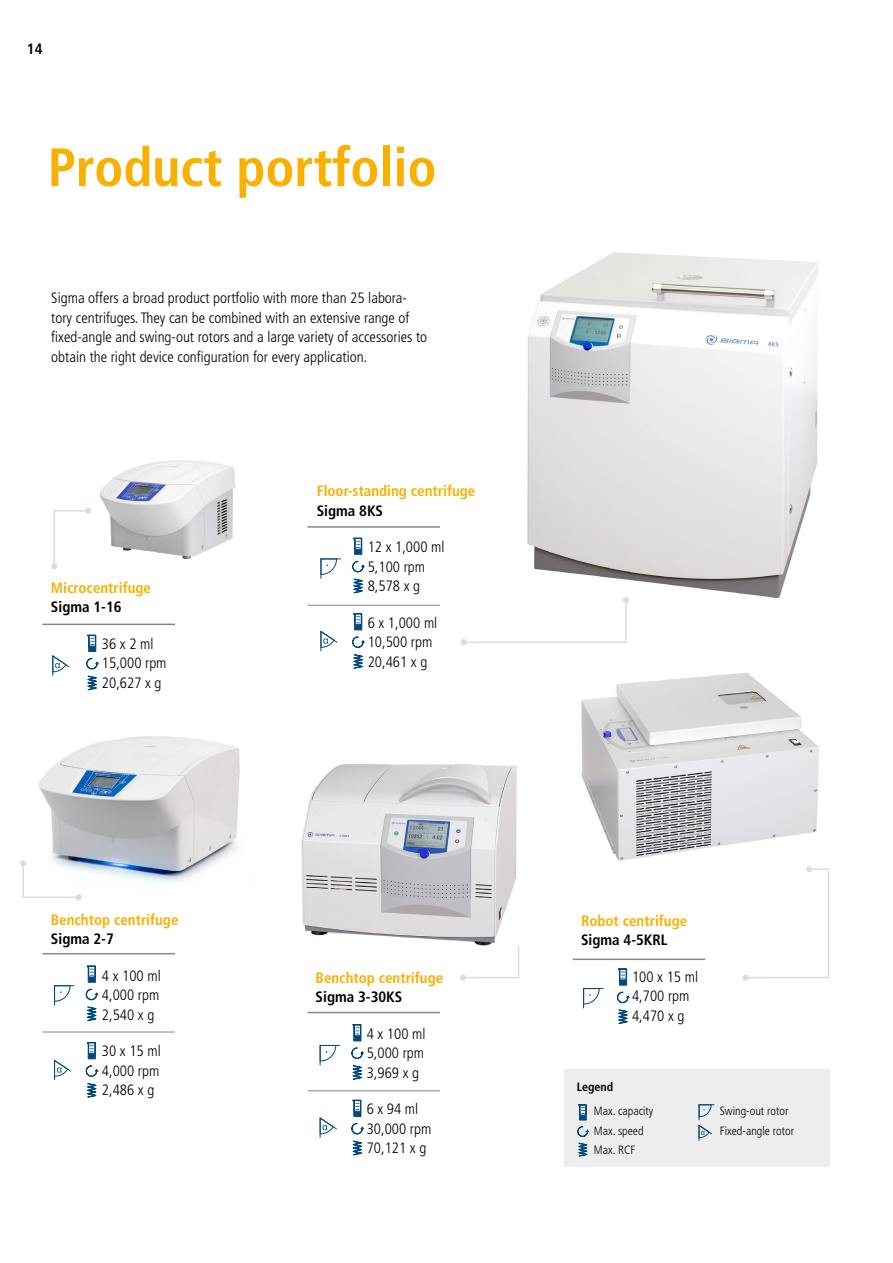
<style>
.page{position:relative;width:893px;height:1263px;background:#fff}
.page>*{position:absolute;margin:0;border:0;box-sizing:border-box;transform-origin:0 0}
.t1{font:700 condensed 54px "Frutiger LT Std";color:#f9b000}
.t2{font:300 condensed 15px/19.5px "Frutiger LT Std";color:#000}
.t3{font:700 condensed 15px "Frutiger LT Std";color:#f9b000}
.t4{font:700 condensed 15px "Frutiger LT Std";color:#000}
.t5{font:300 condensed 12px/19.5px "Frutiger LT Std";color:#000}
.t6{font:700 condensed 12px "Frutiger LT Std";color:#000}
</style>
<div class="page">
<div style="left:564px;top:1070px;width:265px;height:97px;background:#ededed"></div>
<img style="left:527px;top:252px;width:291px;height:346px">
<img style="left:99px;top:460px;width:137px;height:99px">
<img style="left:39px;top:736px;width:201px;height:146px">
<img style="left:581px;top:672px;width:238px;height:189px">
<svg style="left:51px;top:508px;width:40px;height:61px"></svg>
<svg style="left:461px;top:597px;width:168px;height:48px"></svg>
<svg style="left:743px;top:866px;width:86px;height:115px"></svg>
<svg style="left:460px;top:946px;width:60px;height:35px"></svg>
<svg style="left:20px;top:860px;width:62px;height:40px"></svg>
<svg style="left:578px;top:1104px;width:9px;height:16px"></svg>
<svg style="left:577px;top:1126px;width:12px;height:11px"></svg>
<svg style="left:578px;top:1143px;width:9px;height:13px"></svg>
<svg style="left:87px;top:634px;width:9px;height:18px"></svg>
<svg style="left:86px;top:658px;width:13px;height:32px"></svg>
<svg style="left:353px;top:537px;width:9px;height:18px"></svg>
<svg style="left:352px;top:561px;width:13px;height:32px"></svg>
<svg style="left:353px;top:613px;width:9px;height:17px"></svg>
<svg style="left:352px;top:636px;width:13px;height:12px"></svg>
<svg style="left:353px;top:654px;width:10px;height:15px"></svg>
<svg style="left:320px;top:631px;width:18px;height:20px"></svg>
<svg style="left:320px;top:558px;width:20px;height:20px"></svg>
<svg style="left:87px;top:965px;width:9px;height:17px"></svg>
<svg style="left:85px;top:988px;width:14px;height:12px"></svg>
<svg style="left:87px;top:1006px;width:10px;height:15px"></svg>
<svg style="left:87px;top:1042px;width:9px;height:17px"></svg>
<svg style="left:85px;top:1065px;width:14px;height:12px"></svg>
<svg style="left:87px;top:1083px;width:10px;height:15px"></svg>
<svg style="left:54px;top:1059px;width:17px;height:21px"></svg>
<svg style="left:54px;top:985px;width:20px;height:20px"></svg>
<svg style="left:352px;top:1024px;width:9px;height:17px"></svg>
<svg style="left:351px;top:1047px;width:13px;height:12px"></svg>
<svg style="left:352px;top:1065px;width:10px;height:15px"></svg>
<svg style="left:352px;top:1099px;width:9px;height:18px"></svg>
<svg style="left:351px;top:1123px;width:13px;height:32px"></svg>
<svg style="left:319px;top:1117px;width:18px;height:20px"></svg>
<svg style="left:319px;top:1045px;width:21px;height:20px"></svg>
<svg style="left:618px;top:968px;width:9px;height:17px"></svg>
<svg style="left:617px;top:991px;width:13px;height:12px"></svg>
<svg style="left:618px;top:1009px;width:10px;height:15px"></svg>
<svg style="left:698px;top:1104px;width:16px;height:36px"></svg>
<hr style="left:42px;top:953px;width:133px;height:1px;background:#878787">
<hr style="left:42px;top:1032px;width:133px;height:1px;background:#878787">
<hr style="left:307px;top:1012px;width:133px;height:1px;background:#878787">
<hr style="left:307px;top:1090px;width:133px;height:1px;background:#878787">
<hr style="left:573px;top:958px;width:132px;height:2px;background:#878787">
<hr style="left:307px;top:526px;width:133px;height:2px;background:#878787">
<hr style="left:307px;top:605px;width:133px;height:1px;background:#878787">
<hr style="left:42px;top:624px;width:133px;height:1px;background:#878787">
<svg style="left:52px;top:655px;width:18px;height:20px"></svg>
<svg style="left:583px;top:988px;width:20px;height:20px"></svg>
<img style="left:301px;top:764px;width:216px;height:182px">
<p class="t4" style="left:27px;top:40px;width:17px">14</p>
<h1 class="t1" style="left:48px;top:135px;width:390px">Product portfolio</h1>
<p class="t2" style="left:51px;top:288px;width:377px">Sigma offers a broad product portfolio with more than 25 labora&shy;tory centrifuges. They can be combined with an extensive range of fixed-angle and swing-out rotors and a large variety of accessories to obtain the right device configuration for every application.</p>
<p class="t3" style="left:51px;top:578px;width:102px">Microcentrifuge</p>
<p class="t4" style="left:51px;top:598px;width:72px">Sigma 1-16</p>
<p class="t2" style="left:102px;top:634px;width:66px">36 x 2 ml<br>15,000 rpm<br>20,627 x g</p>
<p class="t3" style="left:317px;top:482px;width:160px">Floor-standing centrifuge</p>
<p class="t4" style="left:317px;top:501px;width:68px">Sigma 8KS</p>
<p class="t2" style="left:368px;top:537px;width:78px">12 x 1,000 ml<br>5,100 rpm<br>8,578 x g</p>
<p class="t2" style="left:368px;top:613px;width:71px">6 x 1,000 ml<br>10,500 rpm<br>20,461 x g</p>
<p class="t3" style="left:51px;top:910px;width:129px">Benchtop centrifuge</p>
<p class="t4" style="left:51px;top:930px;width:64px">Sigma 2-7</p>
<p class="t2" style="left:102px;top:966px;width:60px;text-align:justify">4 x 100 ml 4,000 rpm 2,540 x g</p>
<p class="t2" style="left:102px;top:1041px;width:60px;text-align:justify">30 x 15 ml 4,000 rpm 2,486 x g</p>
<p class="t3" style="left:316px;top:969px;width:129px">Benchtop centrifuge</p>
<p class="t4" style="left:316px;top:988px;width:88px">Sigma 3-30KS</p>
<p class="t2" style="left:367px;top:1024px;width:60px;text-align:justify">4 x 100 ml 5,000 rpm 3,969 x g</p>
<p class="t2" style="left:367px;top:1100px;width:66px">6 x 94 ml<br>30,000 rpm<br>70,121 x g</p>
<p class="t3" style="left:581px;top:912px;width:108px">Robot centrifuge</p>
<p class="t4" style="left:581px;top:931px;width:88px">Sigma 4-5KRL</p>
<p class="t2" style="left:632px;top:967px;width:67px">100 x 15 ml<br>4,700 rpm<br>4,470 x g</p>
<p class="t6" style="left:577px;top:1080px;width:38px">Legend</p>
<p class="t5" style="left:594px;top:1101px;width:61px">Max. capacity<br>Max. speed<br>Max. RCF</p>
<p class="t5" style="left:720px;top:1101px;width:76px">Swing-out rotor<br>Fixed-angle rotor</p>
</div>
